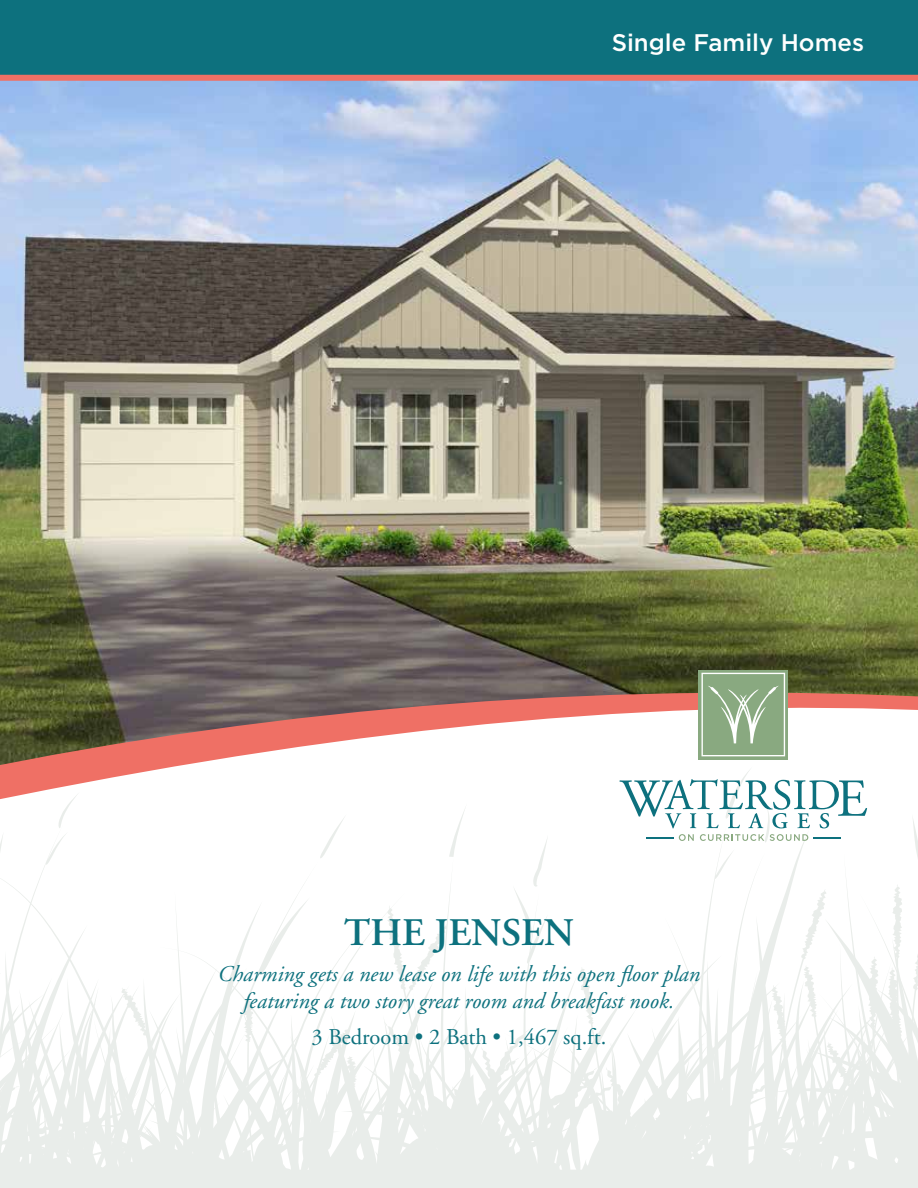
<style>
.page{position:relative;width:918px;height:1188px;background:#fff}
.page>*{position:absolute;margin:0;border:0;box-sizing:border-box;transform-origin:0 0}
.t1{font:600 39px "Adobe Garamond";color:#0d717e}
.t2{font:500 24px "Gotham";color:#fff}
.t3{font:italic 22.5px/27px "Adobe Garamond";color:#0d717e;text-align:center}
.t4{font:22.5px "Adobe Garamond";color:#0d717e}
</style>
<div class="page">
<img style="left:0;top:81px;width:918px;height:599px">
<div style="left:0;top:0;width:918px;height:79px;background:#0d717e"></div>
<div style="left:0;top:75px;width:918px;height:6px;background:#ef7065"></div>
<svg style="left:0;top:680px;width:918px;height:86px"></svg>
<svg style="left:0;top:766px;width:918px;height:422px"></svg>
<svg style="left:699px;top:670px;width:89px;height:89px"></svg>
<svg style="left:702px;top:673px;width:83px;height:83px;background:#99b491"></svg>
<p class="t2" style="left:612px;top:27px;width:254px">Single Family Homes</p>
<h1 class="t1" style="left:344px;top:912px;width:232px">THE JENSEN</h1>
<p class="t3" style="left:218px;top:962px;width:484px">Charming gets a new lease on life with this open floor plan featuring a two story great room and breakfast nook.</p>
<p class="t4" style="left:312px;top:1025px;width:296px">3 Bedroom • 2 Bath • 1,467 sq.ft.</p>
</div>
